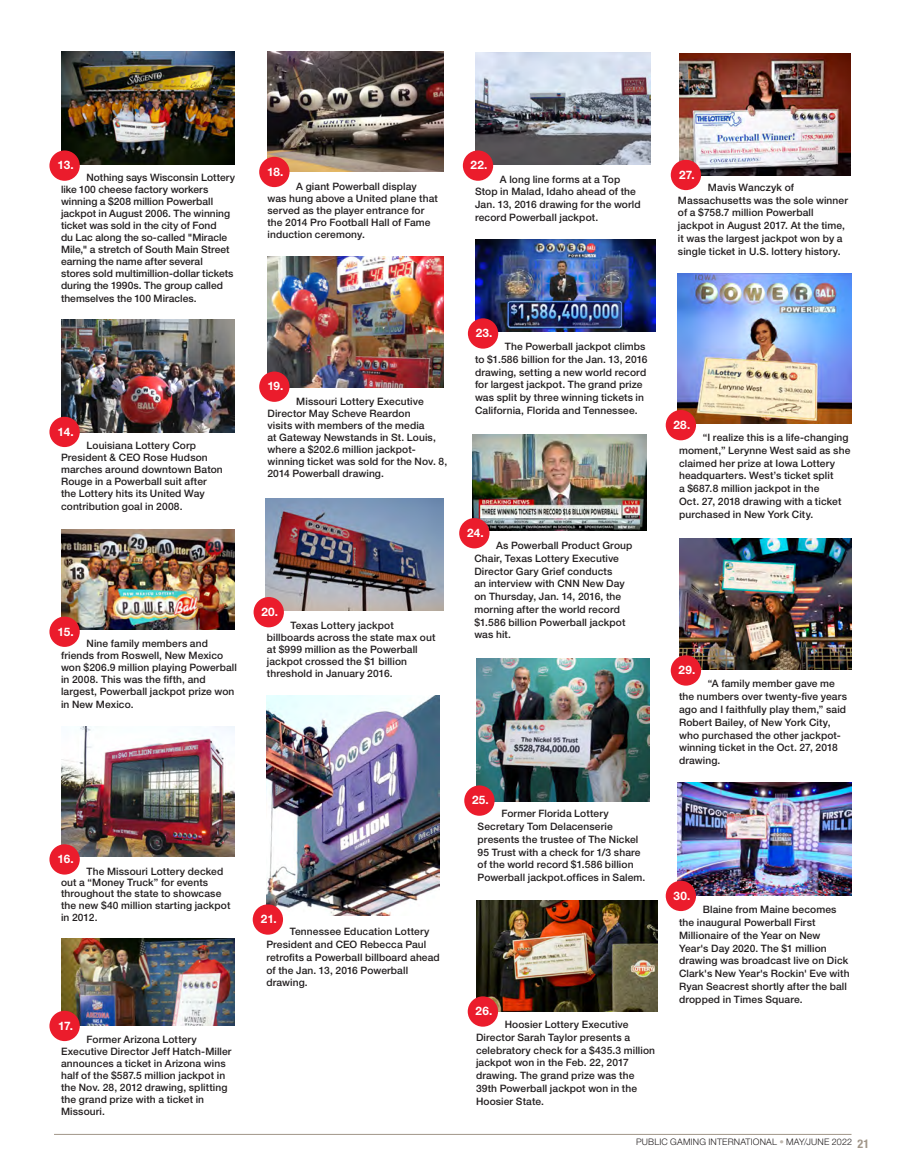
<style>
.page{position:relative;width:905px;height:1175px;background:#fff}
.page>*{position:absolute;margin:0;border:0;box-sizing:border-box;transform-origin:0 0}
.t1{font:700 condensed 12px "Helvetica Neue LT Std";color:#a19689}
.t2{font:700 11.7px "Helvetica Neue LT Std";letter-spacing:.01em;color:#fff}
.t3{font:500 10.2px/12.8px "Helvetica Neue LT Std";letter-spacing:.01em;color:#231f20}
.t4{font:300 9px "Helvetica Neue LT Std";letter-spacing:.02em;color:#231f20}
.s1{color:#beb6ad}
</style>
<div class="page">
<hr style="left:54px;top:1134px;width:797px;height:1px;background:#a19689">
<img style="left:61px;top:52px;width:174px;height:113px">
<img style="left:61px;top:726px;width:174px;height:130px">
<img style="left:266px;top:695px;width:174px;height:220px">
<img style="left:472px;top:434px;width:174px;height:97px">
<img style="left:61px;top:529px;width:174px;height:100px">
<img style="left:475px;top:240px;width:180px;height:92px">
<img style="left:267px;top:52px;width:177px;height:119px">
<img style="left:476px;top:900px;width:181px;height:111px">
<img style="left:267px;top:256px;width:177px;height:131px">
<img style="left:679px;top:53px;width:171px;height:122px">
<img style="left:679px;top:539px;width:172px;height:131px">
<img style="left:61px;top:938px;width:173px;height:87px">
<img style="left:266px;top:498px;width:178px;height:112px">
<img style="left:476px;top:658px;width:173px;height:144px">
<img style="left:678px;top:274px;width:173px;height:149px">
<img style="left:678px;top:782px;width:173px;height:113px">
<img style="left:61px;top:319px;width:174px;height:113px">
<img style="left:475px;top:52px;width:175px;height:113px">
<div style="left:49px;top:150px;width:31px;height:31px;background:#eb1c2c;border-radius:50%"></div>
<div style="left:49px;top:844px;width:31px;height:30px;background:#eb1c2c;border-radius:50%"></div>
<div style="left:253px;top:904px;width:30px;height:30px;background:#eb1c2c;border-radius:50%"></div>
<div style="left:459px;top:518px;width:30px;height:30px;background:#eb1c2c;border-radius:50%"></div>
<div style="left:49px;top:417px;width:31px;height:30px;background:#eb1c2c;border-radius:50%"></div>
<div style="left:463px;top:150px;width:30px;height:31px;background:#eb1c2c;border-radius:50%"></div>
<div style="left:49px;top:616px;width:31px;height:31px;background:#eb1c2c;border-radius:50%"></div>
<div style="left:468px;top:318px;width:30px;height:31px;background:#eb1c2c;border-radius:50%"></div>
<div style="left:49px;top:1010px;width:31px;height:31px;background:#eb1c2c;border-radius:50%"></div>
<div style="left:253px;top:597px;width:31px;height:30px;background:#eb1c2c;border-radius:50%"></div>
<div style="left:464px;top:785px;width:30px;height:30px;background:#eb1c2c;border-radius:50%"></div>
<div style="left:665px;top:410px;width:31px;height:30px;background:#eb1c2c;border-radius:50%"></div>
<div style="left:665px;top:880px;width:31px;height:31px;background:#eb1c2c;border-radius:50%"></div>
<div style="left:259px;top:157px;width:30px;height:30px;background:#eb1c2c;border-radius:50%"></div>
<div style="left:467px;top:996px;width:31px;height:30px;background:#eb1c2c;border-radius:50%"></div>
<div style="left:259px;top:371px;width:30px;height:31px;background:#eb1c2c;border-radius:50%"></div>
<div style="left:670px;top:160px;width:31px;height:30px;background:#eb1c2c;border-radius:50%"></div>
<div style="left:670px;top:655px;width:31px;height:30px;background:#eb1c2c;border-radius:50%"></div>
<p class="t2" style="left:58px;top:158px;width:18px">13.</p>
<p class="t3" style="left:61px;top:171px;width:175px;line-height:12px;text-indent:25px">Nothing says Wisconsin Lottery like 100 cheese factory workers winning a $208 million Powerball jackpot in August 2006. The winning ticket was sold in the city of Fond<br>du Lac along the so-called "Miracle Mile," a stretch of South Main Street earning the name after several<br>stores sold multimillion-dollar tickets during the 1990s. The group called themselves the 100 Miracles.</p>
<p class="t2" style="left:58px;top:424px;width:17px">14.</p>
<p class="t3" style="left:61px;top:439px;width:163px;line-height:12.1px;text-indent:25px">Louisiana Lottery Corp<br>President &amp; CEO Rose Hudson marches around downtown Baton<br>Rouge in a Powerball suit after the Lottery hits its United Way contribution goal in 2008.</p>
<p class="t2" style="left:58px;top:624px;width:18px">15.</p>
<p class="t3" style="left:61px;top:637px;width:177px;line-height:12.1px;text-indent:25px">Nine family members and friends from Roswell, New Mexico won $206.9 million playing Powerball in 2008. This was the fifth, and largest, Powerball jackpot prize won in New Mexico.</p>
<p class="t2" style="left:58px;top:851px;width:18px">16.</p>
<p class="t3" style="left:61px;top:865px;width:171px;line-height:11.2px;text-indent:25px">The Missouri Lottery decked out a “Money Truck” for events throughout the state to showcase the new $40 million starting jackpot</p>
<p class="t3" style="left:61px;top:911px;width:38px">in 2012.</p>
<p class="t2" style="left:58px;top:1018px;width:16px">17.</p>
<p class="t3" style="left:61px;top:1032px;width:172px;line-height:12.1px;text-indent:25px">Former Arizona Lottery<br>Executive Director Jeff Hatch-Miller announces a ticket in Arizona wins half of the $587.5 million jackpot in the Nov. 28, 2012 drawing, splitting the grand prize with a ticket in<br>Missouri.</p>
<p class="t2" style="left:267px;top:164px;width:18px">18.</p>
<p class="t3" style="left:267px;top:180px;width:172px;line-height:12.1px;text-indent:29px">A giant Powerball display was hung above a United plane that served as the player entrance for the 2014 Pro Football Hall of Fame induction ceremony.</p>
<p class="t2" style="left:470px;top:158px;width:19px">22.</p>
<p class="t3" style="left:475px;top:172px;width:167px;text-indent:25px">A long line forms at a Top<br>Stop in Malad, Idaho ahead of the<br>Jan. 13, 2016 drawing for the world record Powerball jackpot.</p>
<p class="t2" style="left:679px;top:167px;width:17px">27.</p>
<p class="t3" style="left:678px;top:181px;width:171px;text-indent:30px">Mavis Wanczyk of<br>Massachusetts was the sole winner of a $758.7 million Powerball jackpot in August 2017. At the time, it was the largest jackpot won by a single ticket in U.S. lottery history.</p>
<p class="t2" style="left:267px;top:379px;width:18px">19.</p>
<p class="t3" style="left:267px;top:395px;width:181px;line-height:12.1px;text-indent:29px">Missouri Lottery Executive<br>Director May Scheve Reardon<br>visits with members of the media<br>at Gateway Newstands in St. Louis, where a $202.6 million jackpot&shy;winning ticket was sold for the Nov. 8,<br>2014 Powerball drawing.</p>
<p class="t2" style="left:261px;top:604px;width:18px">20.</p>
<p class="t3" style="left:267px;top:618px;width:170px;line-height:12.1px;text-indent:24px">Texas Lottery jackpot billboards across the state max out at $999 million as the Powerball jackpot crossed the $1 billion threshold in January 2016.</p>
<p class="t2" style="left:261px;top:912px;width:17px">21.</p>
<p class="t3" style="left:266px;top:925px;width:175px;text-indent:23px">Tennessee Education Lottery<br>President and CEO Rebecca Paul retrofits a Powerball billboard ahead of the Jan. 13, 2016 Powerball drawing.</p>
<p class="t2" style="left:475px;top:326px;width:18px">23.</p>
<p class="t3" style="left:475px;top:340px;width:174px;text-indent:30px">The Powerball jackpot climbs to $1.586 billion for the Jan. 13, 2016 drawing, setting a new world record for largest jackpot. The grand prize was split by three winning tickets in California, Florida and Tennessee.</p>
<p class="t2" style="left:467px;top:525px;width:18px">24.</p>
<p class="t3" style="left:474px;top:539px;width:160px;text-indent:22px">As Powerball Product Group<br>Chair, Texas Lottery Executive<br>Director Gary Grief conducts<br>an interview with CNN New Day on Thursday, Jan. 14, 2016, the morning after the world record $1.586 billion Powerball jackpot was hit.</p>
<p class="t2" style="left:472px;top:793px;width:18px">25.</p>
<p class="t3" style="left:477px;top:807px;width:169px;text-indent:24px">Former Florida Lottery<br>Secretary Tom Delacenserie presents the trustee of The Nickel<br>95 Trust with a check for 1/3 share of the world record $1.586 billion<br>Powerball jackpot.offices in Salem.</p>
<p class="t2" style="left:475px;top:1003px;width:18px">26.</p>
<p class="t3" style="left:476px;top:1017px;width:180px;text-indent:29px">Hoosier Lottery Executive<br>Director Sarah Taylor presents a celebratory check for a $435.3 million jackpot won in the Feb. 22, 2017 drawing. The grand prize was the<br>39th Powerball jackpot won in the<br>Hoosier State.</p>
<p class="t2" style="left:673px;top:417px;width:18px">28.</p>
<p class="t3" style="left:679px;top:431px;width:173px;text-indent:24px">“I realize this is a life-changing moment,” Lerynne West said as she claimed her prize at Iowa Lottery headquarters. West’s ticket split<br>a $687.8 million jackpot in the<br>Oct. 27, 2018 drawing with a ticket purchased in New York City.</p>
<p class="t2" style="left:678px;top:663px;width:18px">29.</p>
<p class="t3" style="left:679px;top:677px;width:169px;text-indent:29px">“A family member gave me the numbers over twenty-five years ago and I faithfully play them,” said<br>Robert Bailey, of New York City, who purchased the other jackpot&shy;winning ticket in the Oct. 27, 2018 drawing.</p>
<p class="t2" style="left:673px;top:888px;width:18px">30.</p>
<p class="t3" style="left:679px;top:903px;width:172px;text-indent:24px">Blaine from Maine becomes the inaugural Powerball First<br>Millionaire of the Year on New<br>Year's Day 2020. The $1 million drawing was broadcast live on Dick<br>Clark's New Year's Rockin' Eve with<br>Ryan Seacrest shortly after the ball dropped in Times Square.</p>
<p class="t4" style="left:636px;top:1135px;width:217px">PUBLIC GAMING INTERNATIONAL <span class="s1">•</span> MAY/JUNE 2022</p>
<p class="t1" style="left:857px;top:1136px;width:13px">21</p>
</div>
